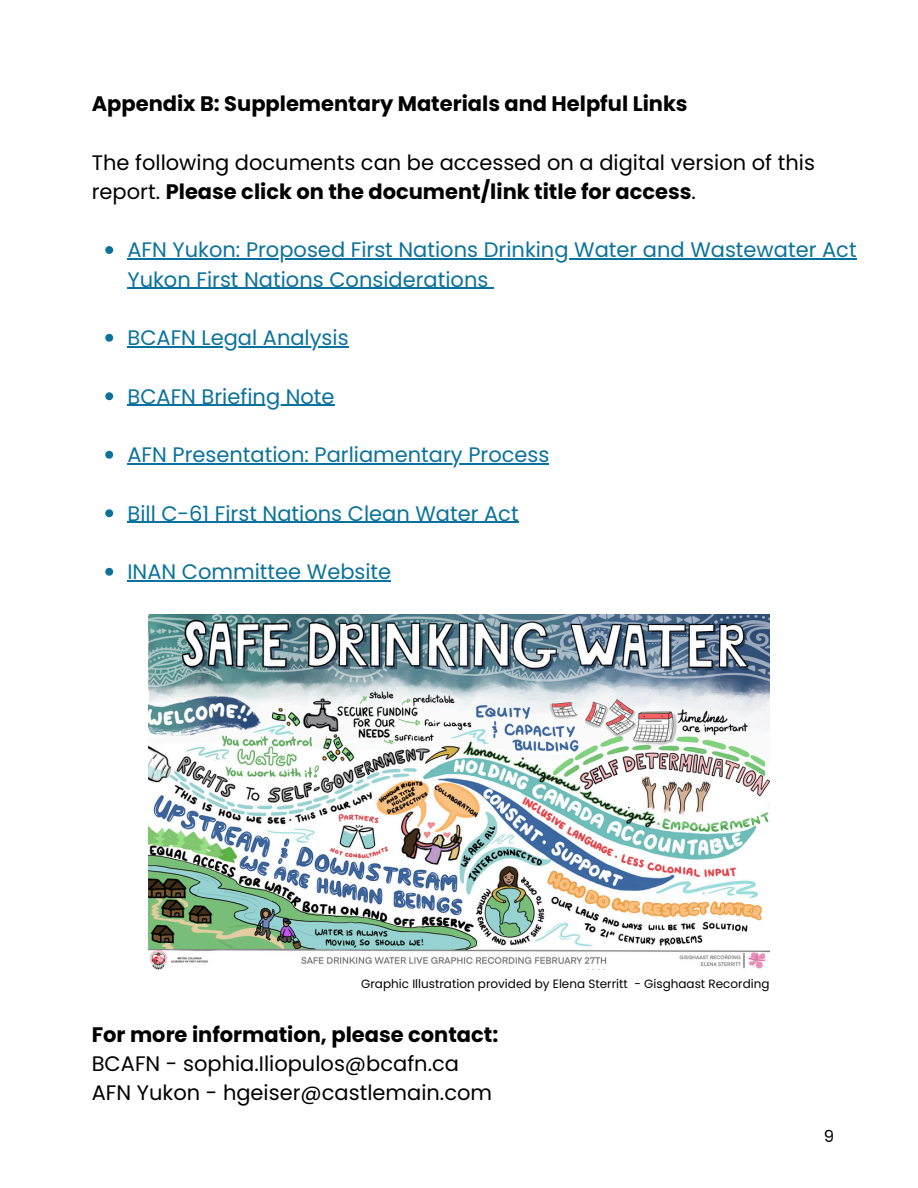
<style>
.page{position:relative;width:918px;height:1188px;background:#fff}
.page>*{position:absolute;margin:0;border:0;box-sizing:border-box;transform-origin:0 0}
.t1{font:21px/29.2px "Poppins";color:#0a729c}
.t2{font:21px/29.2px "Poppins";color:#000}
.t3{font:700 21px "Poppins";color:#000}
.t4{font:16.5px "Poppins";color:#000}
.t5{font:12px "Poppins";color:#000}
.s1{font-weight:700}
</style>
<div class="page">
<svg style="left:105px;top:246px;width:8px;height:8px"></svg>
<hr style="left:127px;top:258px;width:730px;height:2px;background:#0a729c">
<hr style="left:127px;top:288px;width:361px;height:1px;background:#0a729c">
<svg style="left:105px;top:334px;width:8px;height:8px"></svg>
<hr style="left:127px;top:346px;width:222px;height:1px;background:#0a729c">
<svg style="left:105px;top:392px;width:8px;height:8px"></svg>
<hr style="left:127px;top:405px;width:208px;height:1px;background:#0a729c">
<svg style="left:105px;top:451px;width:8px;height:8px"></svg>
<hr style="left:127px;top:463px;width:422px;height:1px;background:#0a729c">
<svg style="left:105px;top:509px;width:8px;height:8px"></svg>
<hr style="left:127px;top:522px;width:392px;height:1px;background:#0a729c">
<svg style="left:105px;top:568px;width:8px;height:8px"></svg>
<hr style="left:127px;top:580px;width:264px;height:1px;background:#0a729c">
<img style="left:148px;top:614px;width:621px;height:356px">
<h1 class="t3" style="left:92px;top:89px;width:597px">Appendix B: Supplementary Materials and Helpful Links</h1>
<h2 class="t2" style="left:92px;top:148px;width:725px">The following documents can be accessed on a digital version of this report. <span class="s1">Please click on the document/link title for access</span>.</h2>
<p class="t1" style="left:127px;top:235px;width:731px">AFN Yukon: Proposed First Nations Drinking Water and Wastewater Act<br>Yukon First Nations Considerations</p>
<p class="t1" style="left:127px;top:323px;width:223px">BCAFN Legal Analysis</p>
<p class="t1" style="left:127px;top:382px;width:209px">BCAFN Briefing Note</p>
<p class="t1" style="left:127px;top:440px;width:423px">AFN Presentation: Parliamentary Process</p>
<p class="t1" style="left:127px;top:499px;width:393px">Bill C-61 First Nations Clean Water Act</p>
<p class="t1" style="left:127px;top:557px;width:265px">INAN Committee Website</p>
<p class="t5" style="left:361px;top:976px;width:410px">Graphic Illustration provided by Elena Sterritt - Gisghaast Recording</p>
<p class="t2" style="left:92px;top:1020px;width:408px"><span class="s1">For more information, please contact:<br></span>BCAFN - sophia.Iliopulos@bcafn.ca<br>AFN Yukon - hgeiser@castlemain.com</p>
<h2 class="t4" style="left:824px;top:1124px;width:12px">9</h2>
</div>
